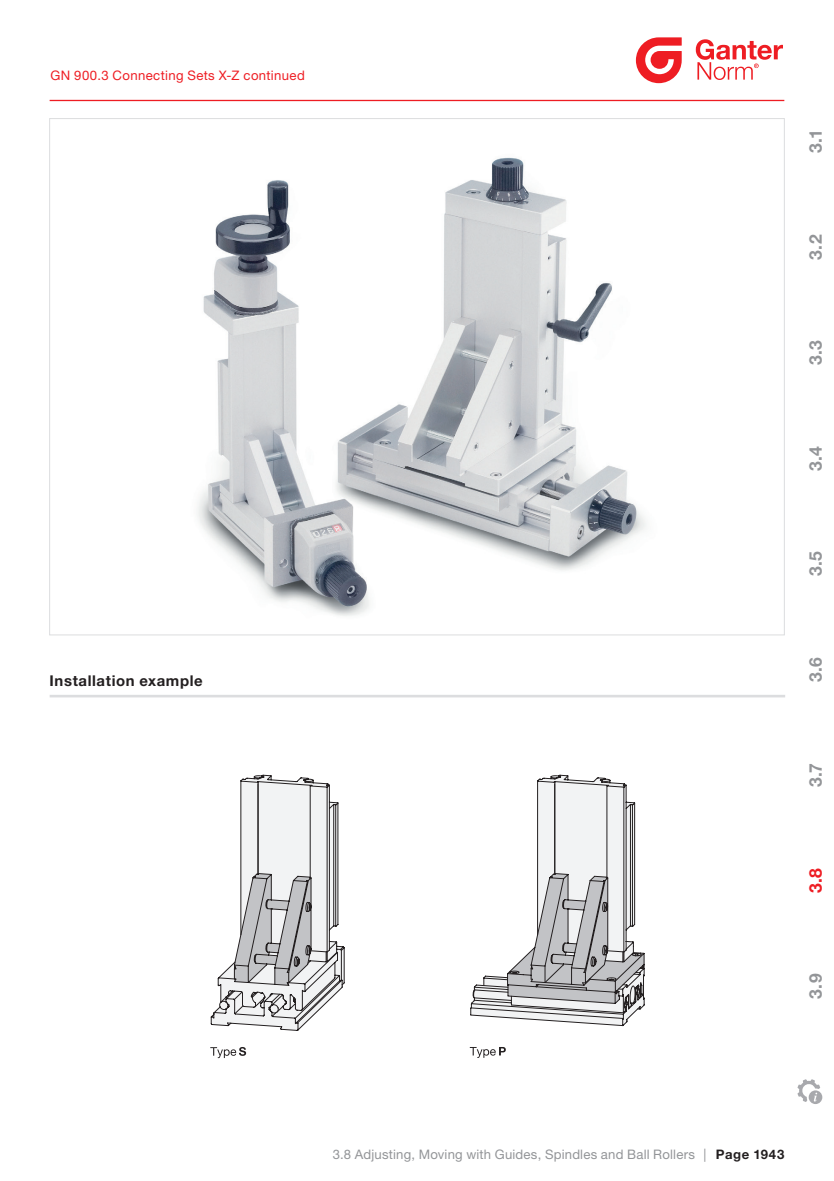
<style>
.page{position:relative;width:834px;height:1181px;background:#fff}
.page>*{position:absolute;margin:0;border:0;box-sizing:border-box;transform-origin:0 0}
.t1{font:700 17.5px "Helvetica Neue LT Pro";color:#939598}
.t2{font:700 17.5px "Helvetica Neue LT Pro";color:#ee1d23}
.t3{font:700 14.88px "Helvetica Neue LT Pro";letter-spacing:.04em;color:#231f20}
.t4{font:13.12px "Helvetica Neue LT Pro";letter-spacing:.015em;color:#939598}
.t5{font:13.12px "Helvetica Neue LTW1 G";letter-spacing:.03em;color:#ee1d23}
.s1{font-family:"Helvetica Neue LTW1 G"}
.s2{font-family:"Helvetica Neue LTW1 G";font-weight:700;color:#231f20}
</style>
<div class="page">
<hr style="left:50px;top:100px;width:734px;height:1px;background:#ee1d23">
<svg style="left:797px;top:1079px;width:26px;height:25px"></svg>
<svg style="left:635px;top:37px;width:46px;height:46px"></svg>
<svg style="left:695px;top:39px;width:87px;height:41px"></svg>
<hr style="left:50px;top:695px;width:735px;height:2px;background:#dcdddf">
<img style="left:198px;top:157px;width:448px;height:459px">
<svg style="left:210px;top:774px;width:435px;height:285px"></svg>
<svg style="left:210px;top:1047px;width:36px;height:11px"></svg>
<svg style="left:469px;top:1047px;width:36px;height:11px"></svg>
<p class="t5" style="left:50px;top:67px;width:256px">GN 900.3 Connecting Sets X-Z continued</p>
<p class="t3" style="left:50px;top:671px;width:155px">Installation example</p>
<h1 class="t1" style="left:804px;top:153px;width:25px;rotate:-90deg">3.1</h1>
<h1 class="t1" style="left:804px;top:260px;width:27px;rotate:-90deg">3.2</h1>
<h1 class="t1" style="left:804px;top:365px;width:27px;rotate:-90deg">3.3</h1>
<h1 class="t1" style="left:804px;top:471px;width:26px;rotate:-90deg">3.4</h1>
<h1 class="t1" style="left:804px;top:576px;width:27px;rotate:-90deg">3.5</h1>
<h1 class="t1" style="left:804px;top:682px;width:26px;rotate:-90deg">3.6</h1>
<h1 class="t1" style="left:804px;top:787px;width:26px;rotate:-90deg">3.7</h1>
<h1 class="t2" style="left:804px;top:893px;width:27px;rotate:-90deg">3.8</h1>
<h1 class="t1" style="left:804px;top:998px;width:27px;rotate:-90deg">3.9</h1>
<p class="t4" style="left:333px;top:1147px;width:453px">3.8 Adjusting, Moving with Guides, Spindles and Ball Rollers <span class="s1">|</span> <span class="s2">Page 1943</span></p>
</div>
